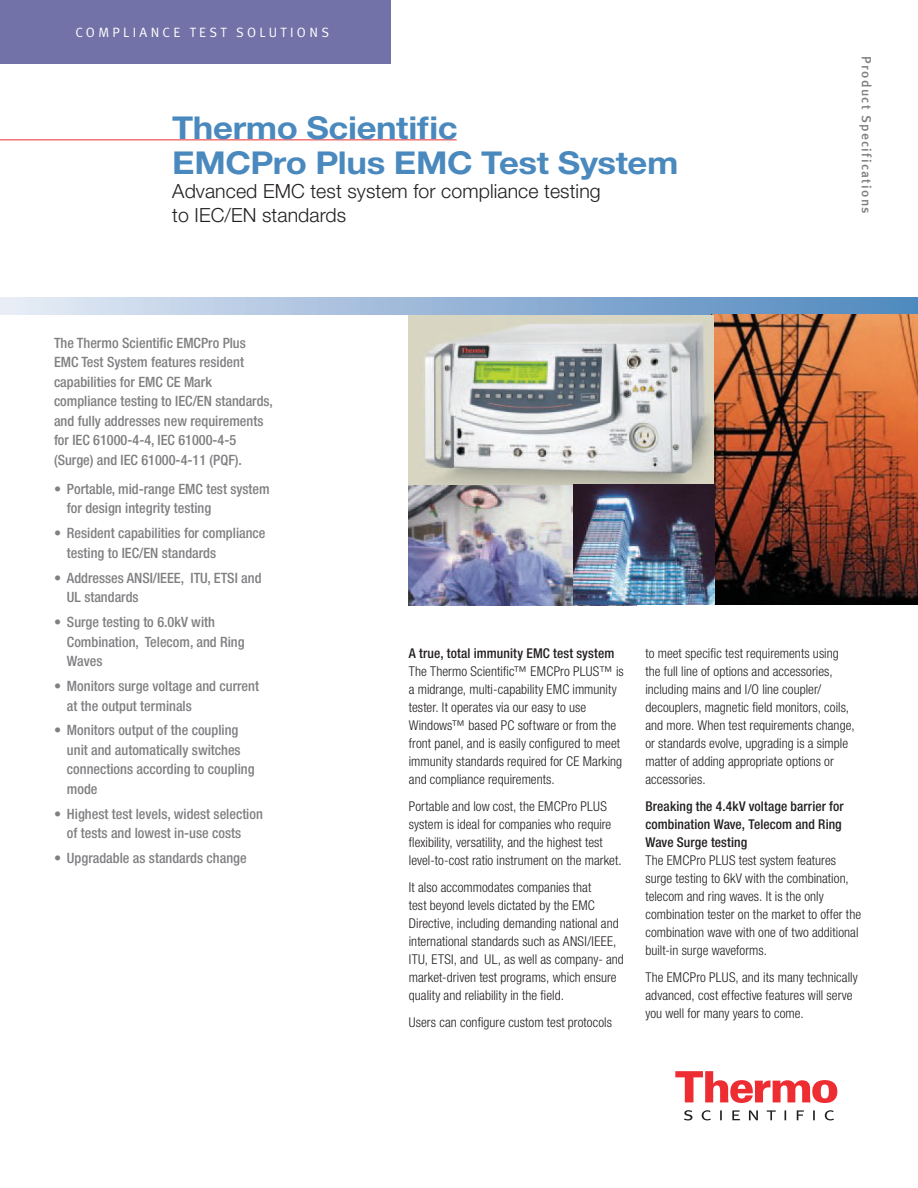
<style>
.page{position:relative;width:918px;height:1188px;background:#fff}
.page>*{position:absolute;margin:0;border:0;box-sizing:border-box;transform-origin:0 0}
.t1{font:700 31.5px/34.5px "Helvetica Neue LT Std";letter-spacing:-.01em;color:#4a89be;scale:1.1 1}
.t2{font:300 19.5px/24px "Helvetica Neue LT Std";letter-spacing:.005em;color:#231f20}
.t3{font:500 condensed 14.25px/19.5px "Helvetica Neue LT Std";color:#808083}
.t4{font:300 condensed 13.5px/18px "Helvetica Neue LT Std";letter-spacing:.005em;color:#231f20}
.t5{font:500 condensed 13.5px/18px "Helvetica Neue LT Std";letter-spacing:.01em;color:#231f20}
.t6{font:13.5px "Meta Normal LF";letter-spacing:.25em;color:#fff}
.t7{font:13.5px "Meta Medium LF";letter-spacing:.1em;color:#808083}
</style>
<div class="page">
<img style="left:409px;top:485px;width:164px;height:120px">
<div style="left:0;top:297px;width:918px;height:18px;background:linear-gradient(to right,#e5e9f5,#4d85bd)"></div>
<svg style="left:675px;top:1071px;width:162px;height:32px"></svg>
<svg style="left:684px;top:1110px;width:150px;height:10px"></svg>
<div style="left:0;top:0;width:391px;height:64px;background:#7372a8"></div>
<hr style="left:0;top:139px;width:457px;height:1px;background:#ee2d33">
<img style="left:713px;top:315px;width:205px;height:290px">
<img style="left:409px;top:315px;width:304px;height:169px">
<img style="left:574px;top:485px;width:141px;height:120px">
<p class="t6" style="left:76px;top:24px;width:255px">COMPLIANCE TEST SOLUTIONS</p>
<h1 class="t1" style="left:172px;top:110px;width:462px">Thermo Scientific<br>EMCPro Plus EMC Test System</h1>
<h2 class="t2" style="left:172px;top:179px;width:430px">Advanced EMC test system for compliance testing to IEC/EN standards</h2>
<p class="t7" style="left:874px;top:56px;width:159px;rotate:90deg">Product Specifications</p>
<p class="t3" style="left:54px;top:333px;width:221px">The Thermo Scientific EMCPro Plus EMC Test System features resident capabilities for EMC CE Mark compliance testing to IEC/EN standards, and fully addresses new requirements for IEC 61000-4-4, IEC 61000-4-5 (Surge) and IEC 61000-4-11 (PQF).</p>
<p class="t3" style="left:67px;top:479px;width:204px;text-indent:-13px">• Portable, mid-range EMC test system for design integrity testing</p>
<p class="t3" style="left:67px;top:523px;width:200px;text-indent:-13px">• Resident capabilities for compliance testing to IEC/EN standards</p>
<p class="t3" style="left:67px;top:568px;width:196px;text-indent:-13px">• Addresses ANSI/IEEE, ITU, ETSI and<br>UL standards</p>
<p class="t3" style="left:67px;top:612px;width:179px;text-indent:-13px">• Surge testing to 6.0kV with<br>Combination, Telecom, and Ring<br>Waves</p>
<p class="t3" style="left:67px;top:676px;width:194px;text-indent:-13px">• Monitors surge voltage and current at the output terminals</p>
<p class="t3" style="left:67px;top:720px;width:189px;text-indent:-13px">• Monitors output of the coupling unit and automatically switches connections according to coupling mode</p>
<p class="t3" style="left:67px;top:804px;width:197px;text-indent:-13px">• Highest test levels, widest selection of tests and lowest in-use costs</p>
<p class="t3" style="left:54px;top:848px;width:194px">• Upgradable as standards change</p>
<p class="t5" style="left:409px;top:644px;width:207px">A true, total immunity EMC test system</p>
<p class="t4" style="left:409px;top:662px;width:216px">The Thermo Scientific™ EMCPro PLUS™ is a midrange, multi-capability EMC immunity tester. It operates via our easy to use Windows™ based PC software or from the front panel, and is easily configured to meet immunity standards required for CE Marking and compliance requirements.</p>
<p class="t4" style="left:409px;top:797px;width:214px">Portable and low cost, the EMCPro PLUS system is ideal for companies who require flexibility, versatility, and the highest test level-to-cost ratio instrument on the market.</p>
<p class="t4" style="left:409px;top:878px;width:217px">It also accommodates companies that<br>test beyond levels dictated by the EMC Directive, including demanding national and international standards such as ANSI/IEEE, ITU, ETSI, and UL, as well as company- and market-driven test programs, which ensure quality and reliability in the field.</p>
<p class="t4" style="left:409px;top:1013px;width:205px">Users can configure custom test protocols</p>
<p class="t4" style="left:645px;top:644px;width:211px">to meet specific test requirements using the full line of options and accessories, including mains and I/O line coupler/ decouplers, magnetic field monitors, coils, and more. When test requirements change, or standards evolve, upgrading is a simple matter of adding appropriate options or accessories.</p>
<p class="t5" style="left:645px;top:797px;width:200px">Breaking the 4.4kV voltage barrier for combination Wave, Telecom and Ring<br>Wave Surge testing</p>
<p class="t4" style="left:645px;top:851px;width:217px">The EMCPro PLUS test system features surge testing to 6kV with the combination, telecom and ring waves. It is the only combination tester on the market to offer the combination wave with one of two additional built-in surge waveforms.</p>
<p class="t4" style="left:645px;top:968px;width:214px">The EMCPro PLUS, and its many technically advanced, cost effective features will serve you well for many years to come.</p>
</div>
